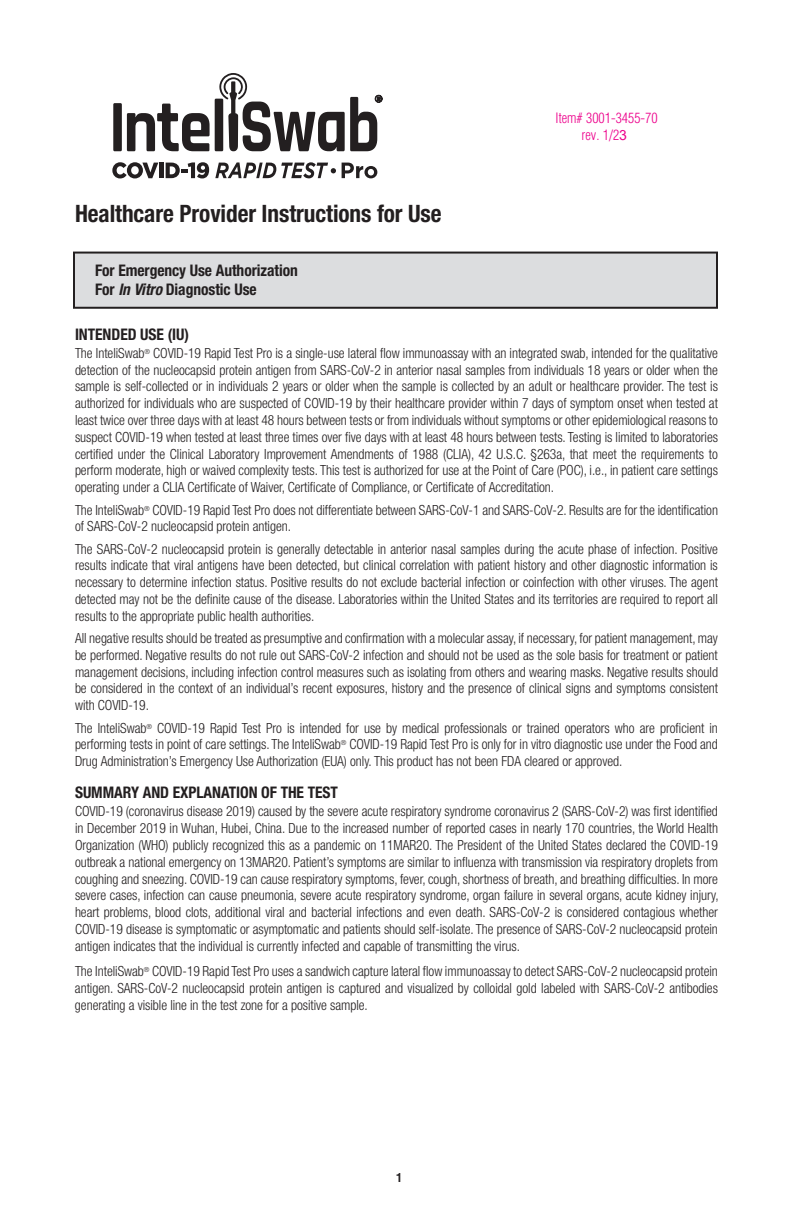
<style>
.page{position:relative;width:792px;height:1224px;background:#fff}
.page>*{position:absolute;margin:0;border:0;box-sizing:border-box;transform-origin:0 0}
.t1{font:700 condensed 24px "Helvetica Neue";letter-spacing:-.005em;color:#231f20}
.Helv_Cond_Bold_-_Sub{font:700 condensed 16px/19.2px "Helvetica Neue";letter-spacing:-.005em;color:#231f20}
.t2{font:300 condensed 14px/16.8px "Helvetica Neue LT Std";letter-spacing:-.005em;color:#231f20;text-align:justify}
.t3{font:300 condensed 14px "Helvetica LT";color:#ed028c}
.t4{font:700 condensed 12px "Helvetica LT";color:#231f20}
.s1{font-family:"Arial";font-weight:400;font-stretch:normal}
.s2{font-style:italic}
</style>
<div class="page">
<svg style="left:112px;top:162px;width:46px;height:16px"></svg>
<hr style="left:159px;top:163px;width:4px;height:15px;background:#231f20">
<svg style="left:166px;top:162px;width:43px;height:16px"></svg>
<svg style="left:215px;top:162px;width:121px;height:16px"></svg>
<svg style="left:342px;top:163px;width:35px;height:15px"></svg>
<div style="left:113px;top:103px;width:9px;height:48px;background:#231f20"></div>
<svg style="left:127px;top:104px;width:83px;height:47px"></svg>
<div style="left:215px;top:99px;width:8px;height:52px;background:#231f20"></div>
<svg style="left:219px;top:73px;width:163px;height:78px"></svg>
<div style="left:74px;top:253px;width:643px;height:55px;background:#dcdddf"></div>
<div style="left:73px;top:252px;width:645px;height:57px;border:2px solid #231f20"></div>
<p class="t1" style="left:75px;top:199px;width:368px">Healthcare Provider Instructions for Use</p>
<p class="t3" style="left:556px;top:109px;width:104px">Item# 3001-3455-70</p>
<p class="t3" style="left:582px;top:126px;width:47px">rev. 1/2<span class="s1">3</span></p>
<p class="Helv_Cond_Bold_-_Sub" style="left:95px;top:260px;width:204px">For Emergency Use Authorization<br>For <span class="s2">In Vitro</span> Diagnostic Use</p>
<p class="Helv_Cond_Bold_-_Sub" style="left:75px;top:324px;width:116px">INTENDED USE (IU)</p>
<p class="t2" style="left:75px;top:344px;width:645px">The InteliSwab<sup>®</sup> COVID-19 Rapid Test Pro is a single-use lateral flow immunoassay with an integrated swab, intended for the qualitative detection of the nucleocapsid protein antigen from SARS-CoV-2 in anterior nasal samples from individuals 18 years or older when the sample is self-collected or in individuals 2 years or older when the sample is collected by an adult or healthcare provider. The test is authorized for individuals who are suspected of COVID-19 by their healthcare provider within 7 days of symptom onset when tested at least twice over three days with at least 48 hours between tests or from individuals without symptoms or other epidemiological reasons to suspect COVID-19 when tested at least three times over five days with at least 48 hours between tests. Testing is limited to laboratories certified under the Clinical Laboratory Improvement Amendments of 1988 (CLIA), 42 U.S.C. §263a, that meet the requirements to perform moderate, high or waived complexity tests. This test is authorized for use at the Point of Care (POC), i.e., in patient care settings operating under a CLIA Certificate of Waiver, Certificate of Compliance, or Certificate of Accreditation.</p>
<p class="t2" style="left:75px;top:501px;width:645px">The InteliSwab<sup>®</sup> COVID-19 Rapid Test Pro does not differentiate between SARS-CoV-1 and SARS-CoV-2. Results are for the identification of SARS-CoV-2 nucleocapsid protein antigen.</p>
<p class="t2" style="left:75px;top:540px;width:644px">The SARS-CoV-2 nucleocapsid protein is generally detectable in anterior nasal samples during the acute phase of infection. Positive results indicate that viral antigens have been detected, but clinical correlation with patient history and other diagnostic information is necessary to determine infection status. Positive results do not exclude bacterial infection or coinfection with other viruses. The agent detected may not be the definite cause of the disease. Laboratories within the United States and its territories are required to report all results to the appropriate public health authorities.</p>
<p class="t2" style="left:75px;top:630px;width:645px">All negative results should be treated as presumptive and confirmation with a molecular assay, if necessary, for patient management, may be performed. Negative results do not rule out SARS-CoV-2 infection and should not be used as the sole basis for treatment or patient management decisions, including infection control measures such as isolating from others and wearing masks. Negative results should be considered in the context of an individual’s recent exposures, history and the presence of clinical signs and symptoms consistent with COVID-19.</p>
<p class="t2" style="left:75px;top:719px;width:645px">The InteliSwab<sup>®</sup> COVID-19 Rapid Test Pro is intended for use by medical professionals or trained operators who are proficient in performing tests in point of care settings. The InteliSwab<sup>®</sup> COVID-19 Rapid Test Pro is only for in vitro diagnostic use under the Food and Drug Administration’s Emergency Use Authorization (EUA) only. This product has not been FDA cleared or approved.</p>
<p class="Helv_Cond_Bold_-_Sub" style="left:75px;top:783px;width:265px">SUMMARY AND EXPLANATION OF THE TEST</p>
<p class="t2" style="left:75px;top:803px;width:645px">COVID-19 (coronavirus disease 2019) caused by the severe acute respiratory syndrome coronavirus 2 (SARS-CoV-2) was first identified in December 2019 in Wuhan, Hubei, China. Due to the increased number of reported cases in nearly 170 countries, the World Health Organization (WHO) publicly recognized this as a pandemic on 11MAR20. The President of the United States declared the COVID-19 outbreak a national emergency on 13MAR20. Patient’s symptoms are similar to influenza with transmission via respiratory droplets from coughing and sneezing. COVID-19 can cause respiratory symptoms, fever, cough, shortness of breath, and breathing difficulties. In more severe cases, infection can cause pneumonia, severe acute respiratory syndrome, organ failure in several organs, acute kidney injury, heart problems, blood clots, additional viral and bacterial infections and even death. SARS-CoV-2 is considered contagious whether COVID-19 disease is symptomatic or asymptomatic and patients should self-isolate. The presence of SARS-CoV-2 nucleocapsid protein antigen indicates that the individual is currently infected and capable of transmitting the virus.</p>
<p class="t2" style="left:75px;top:963px;width:645px">The InteliSwab<sup>®</sup> COVID-19 Rapid Test Pro uses a sandwich capture lateral flow immunoassay to detect SARS-CoV-2 nucleocapsid protein antigen. SARS-CoV-2 nucleocapsid protein antigen is captured and visualized by colloidal gold labeled with SARS-CoV-2 antibodies generating a visible line in the test zone for a positive sample.</p>
<p class="t4" style="left:396px;top:1170px;width:7px">1</p>
</div>
